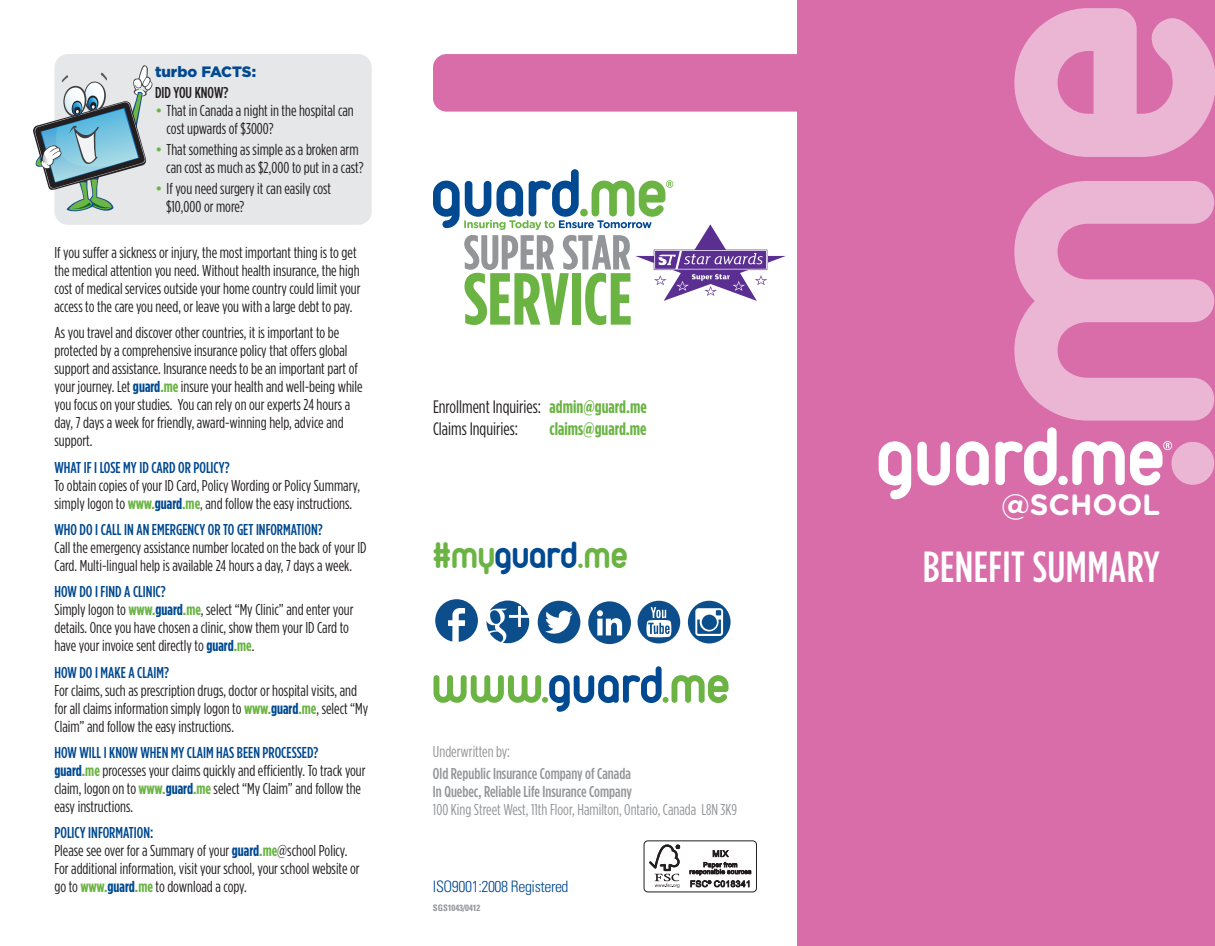
<style>
.page{position:relative;width:1215px;height:946px;background:#fff}
.page>*{position:absolute;margin:0;border:0;box-sizing:border-box;transform-origin:0 0}
.t1{font:500 condensed 43.5px "Gotham HTF";letter-spacing:.01em;color:#fff}
.t2{font:40.2px "Duepuntozerobold";color:#6bb444}
.t3{font:700 29.4px "Gotham Rounded";color:#fff}
.t4{font:condensed 18px/22.5px "Gotham HTF";color:#231f20}
.t5{font:700 condensed 18px "Gotham HTF";color:#6bb444}
.t6{font:condensed 15.75px/18px "Gotham HTF";color:#231f20}
.t7{font:500 condensed 15.75px "Gotham HTF";color:#014990}
.t8{font:condensed 15.75px "Gotham HTF";color:#939598}
.t9{font:500 condensed 15.75px/18px "Gotham HTF";color:#939598}
.t10{font:300 condensed 15.75px "Univers";letter-spacing:-.025em;color:#014990}
.t11{font:500 condensed 15.75px "Gotham HTF";color:#231f20}
.t12{font:900 15px "Gotham HTF";color:#014990}
.t13{font:700 condensed 9px "Univers";letter-spacing:-.01em;color:#939598}
.s1{font-stretch:normal;color:#6bb444}
.s2{font-weight:700;color:#014990}
.s3{font-weight:700;color:#6bb444}
.s4{font-weight:500;color:#014990}
.s5{color:#014990}
</style>
<div class="page">
<div style="left:54px;top:54px;width:318px;height:171px;background:#e6e7e9;border-radius:14px"></div>
<div style="left:433px;top:54px;width:382px;height:57px;background:#d86daa;border-radius:14px"></div>
<div style="left:644px;top:840px;width:113px;height:51px;border:1px solid #231f20;border-radius:4px"></div>
<svg style="left:649px;top:844px;width:31px;height:43px"></svg>
<svg style="left:690px;top:850px;width:61px;height:36px"></svg>
<div style="left:797px;top:0;width:418px;height:945px;background:#d86daa"></div>
<svg style="left:1014px;top:181px;width:200px;height:239px;fill:#ebb5d4"></svg>
<svg style="left:1014px;top:8px;width:201px;height:149px"></svg>
<svg style="left:879px;top:441px;width:32px;height:58px"></svg>
<svg style="left:917px;top:441px;width:33px;height:44px"></svg>
<svg style="left:956px;top:441px;width:33px;height:44px"></svg>
<svg style="left:995px;top:427px;width:219px;height:58px"></svg>
<svg style="left:33px;top:64px;width:120px;height:151px"></svg>
<svg style="left:434px;top:666px;width:294px;height:45px"></svg>
<svg style="left:435px;top:599px;width:43px;height:42px"></svg>
<svg style="left:487px;top:600px;width:42px;height:43px"></svg>
<svg style="left:538px;top:600px;width:42px;height:43px"></svg>
<svg style="left:588px;top:601px;width:43px;height:42px"></svg>
<svg style="left:638px;top:600px;width:42px;height:43px"></svg>
<svg style="left:688px;top:600px;width:43px;height:43px"></svg>
<svg style="left:433px;top:169px;width:353px;height:156px"></svg>
<p class="t12" style="left:155px;top:63px;width:103px">turbo FACTS:</p>
<p class="t11" style="left:155px;top:84px;width:75px">DID YOU KNOW?</p>
<p class="t6" style="left:167px;top:101px;width:189px;text-indent:-12px"><span class="s1">•</span> That in Canada a night in the hospital can cost upwards of $3000?</p>
<p class="t6" style="left:166px;top:140px;width:199px;text-indent:-11px"><span class="s1">•</span> That something as simple as a broken arm can cost as much as $2,000 to put in a cast?</p>
<p class="t6" style="left:166px;top:179px;width:166px;text-indent:-11px"><span class="s1">•</span> If you need surgery it can easily cost $10,000 or more?</p>
<p class="t6" style="left:54px;top:243px;width:307px">If you suffer a sickness or injury, the most important thing is to get the medical attention you need. Without health insurance, the high cost of medical services outside your home country could limit your access to the care you need, or leave you with a large debt to pay.</p>
<p class="t6" style="left:54px;top:323px;width:310px">As you travel and discover other countries, it is important to be protected by a comprehensive insurance policy that offers global support and assistance. Insurance needs to be an important part of your journey. Let <span class="s2">guard</span><span class="s3">.me</span> insure your health and well-being while you focus on your studies. You can rely on our experts 24 hours a day, 7 days a week for friendly, award-winning help, advice and support.</p>
<p class="t7" style="left:54px;top:458px;width:177px">WHAT IF I LOSE MY ID CARD OR POLICY?</p>
<p class="t6" style="left:54px;top:475px;width:307px">To obtain copies of your ID Card, Policy Wording or Policy Summary, simply logon to <span class="s3">www.</span><span class="s2">guard</span><span class="s3">.me</span>, and follow the easy instructions.</p>
<p class="t7" style="left:54px;top:520px;width:270px">WHO DO I CALL IN AN EMERGENCY OR TO GET INFORMATION?</p>
<p class="t6" style="left:54px;top:538px;width:314px">Call the emergency assistance number located on the back of your ID<br>Card. Multi-lingual help is available 24 hours a day, 7 days a week.</p>
<p class="t6" style="left:54px;top:582px;width:300px"><span class="s4">HOW DO I FIND A CLINIC?<br></span>Simply logon to <span class="s3">www.</span><span class="s2">guard</span><span class="s3">.me</span>, select “My Clinic” and enter your details. Once you have chosen a clinic, show them your ID Card to have your invoice sent directly to <span class="s2">guard</span><span class="s3">.me</span>.</p>
<p class="t7" style="left:54px;top:663px;width:116px">HOW DO I MAKE A CLAIM?</p>
<p class="t6" style="left:54px;top:680px;width:315px">For claims, such as prescription drugs, doctor or hospital visits, and for all claims information simply logon to <span class="s3">www.</span><span class="s2">guard</span><span class="s3">.me</span>, select “My<br>Claim” and follow the easy instructions.</p>
<p class="t6" style="left:54px;top:742px;width:313px"><span class="s4">HOW WILL I KNOW WHEN MY CLAIM HAS BEEN PROCESSED? </span><span class="s2">guard</span><span class="s3">.me</span> processes your claims quickly and efficiently. To track your claim, logon on to <span class="s3">www.</span><span class="s2">guard</span><span class="s3">.me</span> select “My Claim” and follow the easy instructions.</p>
<p class="t6" style="left:54px;top:823px;width:307px"><span class="s4">POLICY INFORMATION:<br></span>Please see over for a Summary of your <span class="s2">guard</span><span class="s3">.me</span>@school Policy.<br>For additional information, visit your school, your school website or go to <span class="s3">www.</span><span class="s2">guard</span><span class="s3">.me</span> to download a copy.</p>
<p class="t4" style="left:433px;top:395px;width:215px">Enrollment Inquiries: <span class="s3">admin@guard.me<br></span>Claims Inquiries:</p>
<p class="t5" style="left:550px;top:419px;width:98px">claims@guard.me</p>
<h2 class="t2" style="left:433px;top:531px;width:196px">#my<span class="s5">guard</span>.me</h2>
<p class="t8" style="left:433px;top:742px;width:79px">Underwritten by:</p>
<p class="t9" style="left:433px;top:763px;width:201px">Old Republic Insurance Company of Canada<br>In Quebec, Reliable Life Insurance Company</p>
<p class="t8" style="left:433px;top:800px;width:306px">100 King Street West, 11th Floor, Hamilton, Ontario, Canada L8N 3K9</p>
<p class="t10" style="left:433px;top:876px;width:137px">ISO9001:2008 Registered</p>
<p class="t13" style="left:433px;top:901px;width:49px">SGS1043/0412</p>
<h3 class="t3" style="left:1001px;top:482px;width:161px">@SCHOOL</h3>
<h1 class="t1" style="left:923px;top:542px;width:238px">BENEFIT SUMMARY</h1>
</div>
